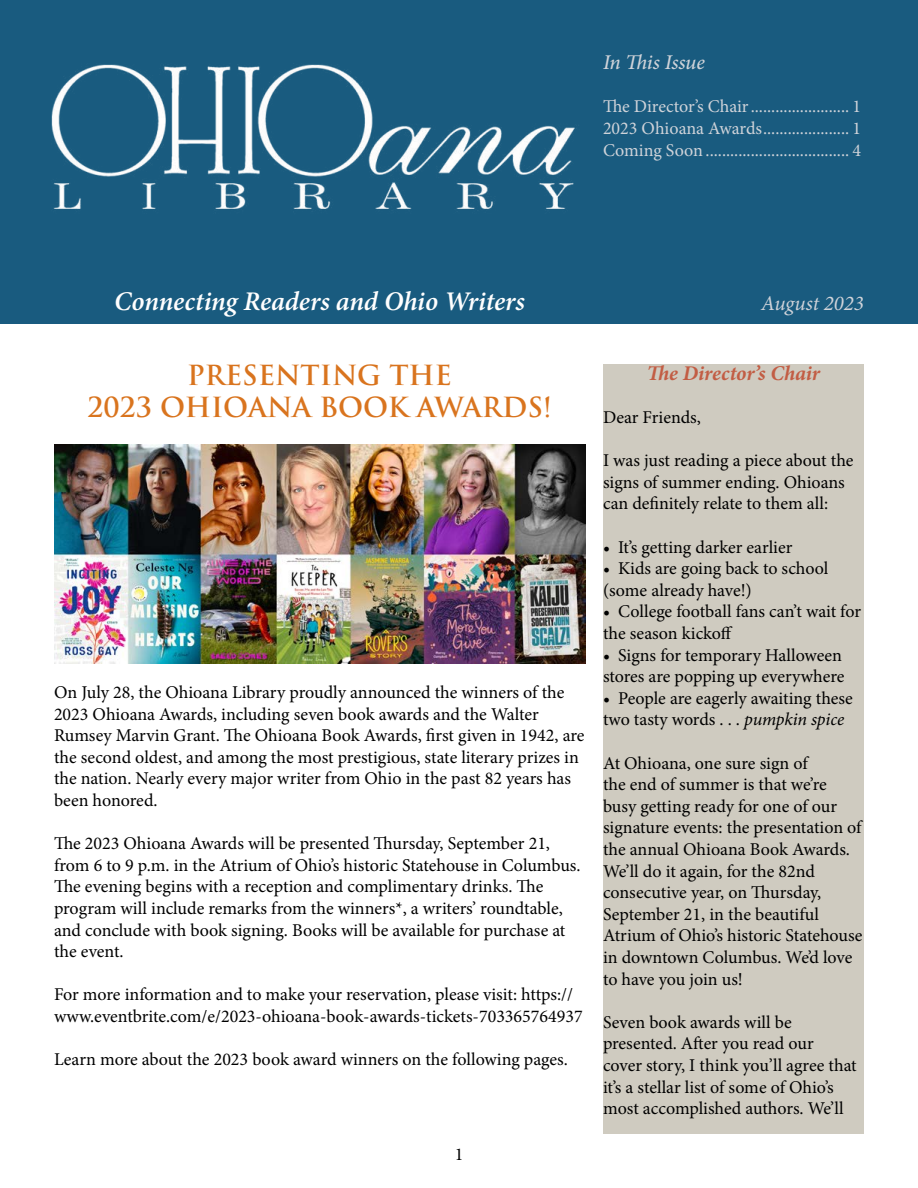
<style>
.page{position:relative;width:918px;height:1188px;background:#fff}
.page>*{position:absolute;margin:0;border:0;box-sizing:border-box;transform-origin:0 0}
.t1{font:700 27px/32.4px "Trajan Pro";color:#d9741e;text-align:center}
.t2{font:italic 600 27px "Minion Pro";letter-spacing:-.005em;color:#fff}
.t3{font:italic 700 21px "Minion Pro";letter-spacing:-.005em;color:#c25d44}
.t4{font:italic 500 21px "Minion Pro";letter-spacing:-.01em;color:#cfd3d9}
.t5{font:italic 21px "Minion Pro";color:#cfd3d9}
.t6{font:18px/21.6px "Minion Pro";letter-spacing:-.005em;color:#000}
.t7{font:18px/21.6px "Minion Pro";color:#cfd3d9;text-align:justify}
.s1{font-style:italic}
</style>
<div class="page">
<div style="left:0;top:0;width:918px;height:324px;background:#195b7f"></div>
<div style="left:603px;top:364px;width:261px;height:770px;background:#cfcbc0"></div>
<img style="left:54px;top:444px;width:531px;height:220px">
<p class="t4" style="left:603px;top:48px;width:103px">In This Issue</p>
<p class="t7" style="left:603px;top:96px;width:259px">The Director’s Chair........................ 1<br>2023 Ohioana Awards..................... 1<br>Coming Soon ................................... 4</p>
<h1 class="t2" style="left:114px;top:282px;width:412px">Connecting Readers and Ohio Writers</h1>
<p class="t5" style="left:761px;top:289px;width:104px">August 2023</p>
<h1 class="t1" style="left:87px;top:359px;width:466px">PRESENTING THE<br>2023 OHIOANA BOOK AWARDS!</h1>
<p class="t6" style="left:54px;top:681px;width:532px">On July 28, the Ohioana Library proudly announced the winners of the 2023 Ohioana Awards, including seven book awards and the Walter Rumsey Marvin Grant. The Ohioana Book Awards, first given in 1942, are the second oldest, and among the most prestigious, state literary prizes in the nation. Nearly every major writer from Ohio in the past 82 years has been honored.</p>
<p class="t6" style="left:54px;top:833px;width:528px">The 2023 Ohioana Awards will be presented Thursday, September 21, from 6 to 9 p.m. in the Atrium of Ohio’s historic Statehouse in Columbus.<br>The evening begins with a reception and complimentary drinks. The program will include remarks from the winners*, a writers’ roundtable, and conclude with book signing. Books will be available for purchase at the event.</p>
<p class="t6" style="left:54px;top:984px;width:530px">For more information and to make your reservation, please visit: https:// www.eventbrite.com/e/2023-ohioana-book-awards-tickets-703365764937</p>
<p class="t6" style="left:54px;top:1049px;width:515px">Learn more about the 2023 book award winners on the following pages.</p>
<p class="t6" style="left:455px;top:1143px;width:10px">1</p>
<p class="t3" style="left:647px;top:358px;width:175px">The Director’s Chair</p>
<p class="t6" style="left:603px;top:407px;width:100px">Dear Friends,</p>
<p class="t6" style="left:603px;top:450px;width:252px">I was just reading a piece about the signs of summer ending. Ohioans can definitely relate to them all:</p>
<p class="t6" style="left:603px;top:536px;width:191px">• It’s getting darker earlier</p>
<p class="t6" style="left:603px;top:558px;width:227px">• Kids are going back to school (some already have!)</p>
<p class="t6" style="left:603px;top:601px;width:260px">• College football fans can’t wait for the season kickoff</p>
<p class="t6" style="left:603px;top:644px;width:243px">• Signs for temporary Halloween stores are popping up everywhere</p>
<p class="t6" style="left:603px;top:687px;width:251px">• People are eagerly awaiting these two tasty words . . . <span class="s1">pumpkin spice</span></p>
<p class="t6" style="left:603px;top:752px;width:261px">At Ohioana, one sure sign of<br>the end of summer is that we’re busy getting ready for one of our signature events: the presentation of the annual Ohioana Book Awards.<br>We’ll do it again, for the 82nd consecutive year, on Thursday,<br>September 21, in the beautiful<br>Atrium of Ohio’s historic Statehouse in downtown Columbus. We’d love to have you join us!</p>
<p class="t6" style="left:603px;top:1011px;width:255px">Seven book awards will be presented. After you read our cover story, I think you’ll agree that it’s a stellar list of some of Ohio’s most accomplished authors. We’ll</p>
</div>
